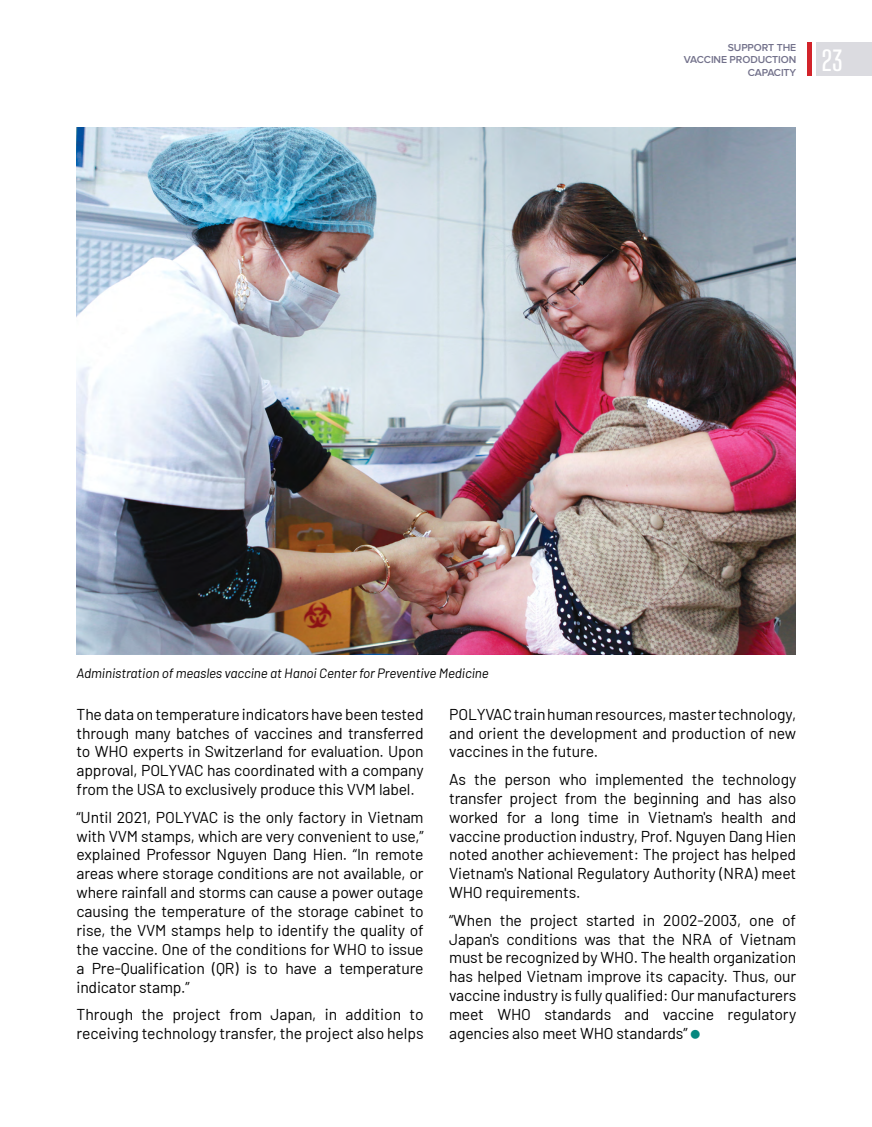
<style>
.page{position:relative;width:872px;height:1127px;background:#fff}
.page>*{position:absolute;margin:0;border:0;box-sizing:border-box;transform-origin:0 0}
.t1{font:600 27px "Big Shoulders Display";color:#fff}
.t2{font:15.75px/18.9px "Barlow";letter-spacing:-.01em;color:#000;text-align:justify}
.t3{font:italic 13.5px "Barlow";letter-spacing:-.01em;color:#000}
.t4{font:600 10.5px/12.6px "Proxima Nova";letter-spacing:-.01em;color:#15133e;text-align:right}
</style>
<div class="page">
<img style="left:77px;top:128px;width:718px;height:527px">
<div style="left:807px;top:42px;width:5px;height:34px;background:#d2232a"></div>
<div style="left:816px;top:42px;width:56px;height:34px;background:#dbdbe0"></div>
<p class="t4" style="left:684px;top:41px;width:114px">SUPPORT THE<br>VACCINE PRODUCTION<br>CAPACITY</p>
<h1 class="t1" style="left:821px;top:43px;width:23px">23</h1>
<p class="t3" style="left:77px;top:663px;width:414px">Administration of measles vaccine at Hanoi Center for Preventive Medicine</p>
<p class="t2" style="left:77px;top:703px;width:348px">The data on temperature indicators have been tested through many batches of vaccines and transferred to WHO experts in Switzerland for evaluation. U pon approval, POLYVAC has coordinated with a company from the USA to exclusively produce this VVM label.</p>
<p class="t2" style="left:77px;top:806px;width:349px">“U ntil 2021, POLYVAC is the only factory in Vietnam with VVM stamps, which are very convenient to use,” explained Professor Nguyen Dang Hien. “I n remote areas where storage conditions are not available, or where rainfall and storms can cause a power outage causing the temperature of the storage cabinet to rise, the VVM stamps help to identify the quality of the vaccine. One of the conditions for WHO to issue a Pre-Qualification (QR) is to have a temperature indicator stamp.”</p>
<p class="t2" style="left:77px;top:1004px;width:348px">Through the project from Japan, in addition to receiving technology transfer, the project also helps</p>
<p class="t2" style="left:449px;top:703px;width:348px">POLYVAC train human resources, master technology, and orient the development and production of new vaccines in the future.</p>
<p class="t2" style="left:449px;top:768px;width:348px">As the person who implemented the technology transfer project from the beginning and has also worked for a long time in Vietnam's health and vaccine production industry, Prof. Nguyen Dang Hien noted another achievement: The project has helped Vietnam's National Regulatory Authority (NRA</p>
<p class="t2" style="left:753px;top:863px;width:44px">) meet</p>
<p class="t2" style="left:449px;top:877px;width:348px;line-height:27.5px">WHO requirements.<br>“When the project started in 2002-2003, one of</p>
<p class="t2" style="left:449px;top:928px;width:244px">Japan's conditions was that the NRA</p>
<p class="t2" style="left:449px;top:928px;width:348px;text-indent:270px">of Vietnam must be recognized by WHO. The health organization has helped Vietnam improve its capacity. Thus, our vaccine industry is fully qualified: Our manufacturers meet WHO standards and vaccine regulatory agencies also meet WHO standards”</p>
</div>
